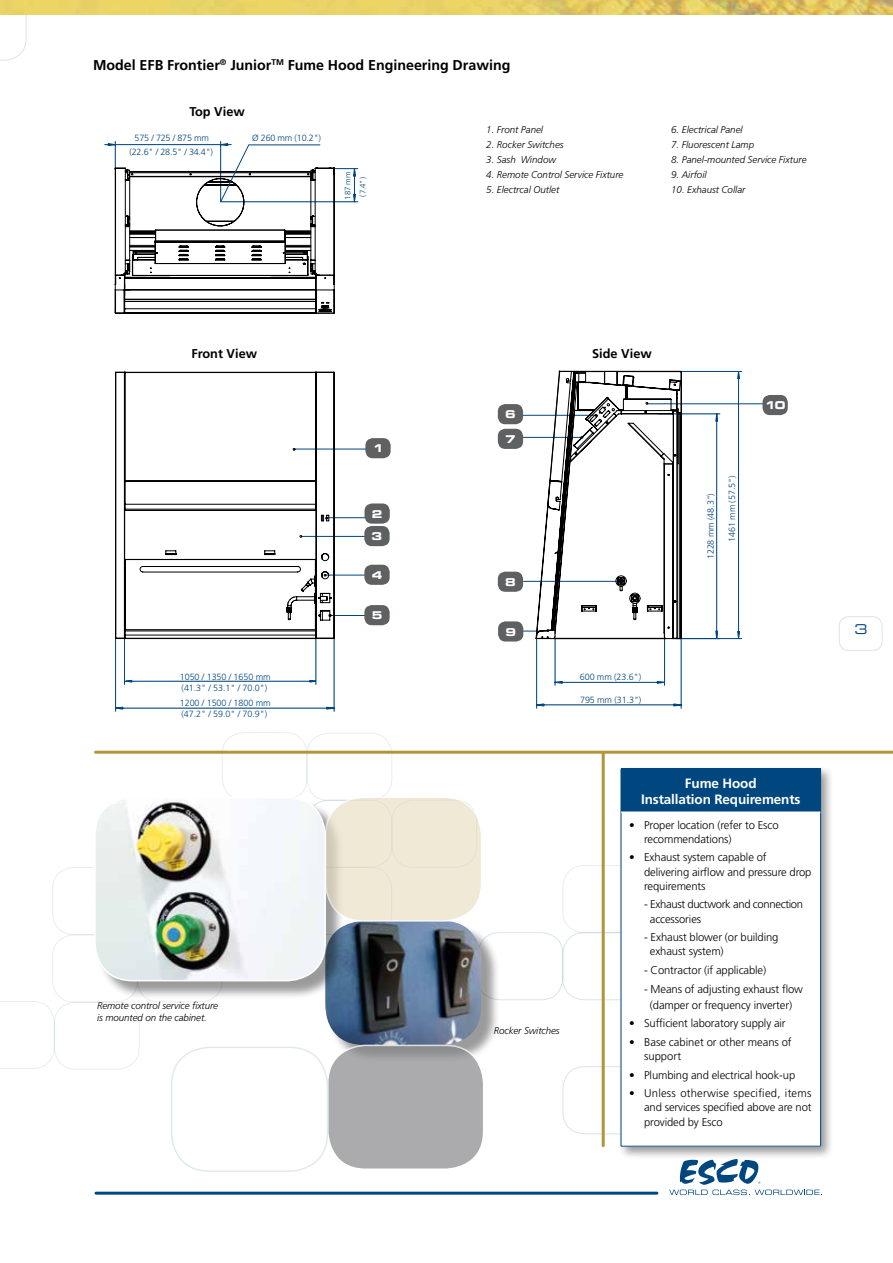
<style>
.page{position:relative;width:893px;height:1263px;background:#fff}
.page>*{position:absolute;margin:0;border:0;box-sizing:border-box;transform-origin:0 0}
.t1{font:700 14.25px "Frutiger LT Std";color:#000}
.t2{font:700 13.5px/15.8px "Frutiger LT Std";letter-spacing:-.01em;color:#fff;text-align:center}
.t3{font:13.5px "Eurostile LT Std Ex 2";color:#00467f}
.t4{font:700 12.75px "Frutiger LT Std";color:#000}
.t5{font:300 11.25px/14.2px "Frutiger LT Std";letter-spacing:-.01em;color:#000}
.t6{font:300 11.25px/14.2px "Frutiger LT Std";letter-spacing:-.03em;color:#000}
.t7{font:10.8px "Eurostile LT Std Bold Ex 2";color:#fff}
.t8{font:italic 300 9.75px/12px "Frutiger LT Std";color:#000}
.t9{font:300 9px "Frutiger LT Std";letter-spacing:-.01em;color:#00467f}
.t10{font:300 7.8px/15px "Frutiger LT Std";color:#00467f;text-align:center}
</style>
<div class="page">
<svg style="left:669px;top:1160px;width:153px;height:35px"></svg>
<hr style="left:96px;top:1192px;width:561px;height:3px;background:#00467f">
<hr style="left:647px;top:404px;width:116px;height:1px;background:#00467f">
<div style="left:762px;top:395px;width:26px;height:20px;background:#5f6062;border-radius:8px"></div>
<div style="left:498px;top:404px;width:25px;height:20px;background:#5f6062;border-radius:8px"></div>
<div style="left:498px;top:429px;width:25px;height:20px;background:#5f6062;border-radius:8px"></div>
<div style="left:498px;top:572px;width:25px;height:20px;background:#5f6062;border-radius:8px"></div>
<div style="left:498px;top:621px;width:25px;height:20px;background:#5f6062;border-radius:8px"></div>
<svg style="left:521px;top:371px;width:221px;height:338px"></svg>
<hr style="left:327px;top:517px;width:42px;height:1px;background:#00467f">
<hr style="left:294px;top:449px;width:74px;height:1px;background:#00467f">
<hr style="left:302px;top:536px;width:66px;height:1px;background:#00467f">
<hr style="left:325px;top:575px;width:41px;height:1px;background:#00467f">
<hr style="left:330px;top:615px;width:36px;height:1px;background:#00467f">
<div style="left:365px;top:438px;width:26px;height:20px;background:#5f6062;border-radius:8px"></div>
<div style="left:364px;top:526px;width:26px;height:20px;background:#5f6062;border-radius:8px"></div>
<div style="left:364px;top:565px;width:26px;height:20px;background:#5f6062;border-radius:8px"></div>
<div style="left:364px;top:605px;width:26px;height:20px;background:#5f6062;border-radius:8px"></div>
<svg style="left:115px;top:372px;width:220px;height:340px"></svg>
<div style="left:365px;top:503px;width:25px;height:21px;background:#5f6062;border-radius:8px"></div>
<div style="left:54px;top:1002px;width:86px;height:67px;border:1px solid #00467f;border-radius:22px"></div>
<svg style="left:0;top:1001px;width:55px;height:68px"></svg>
<div style="left:52px;top:867px;width:86px;height:68px;border:1px solid #00467f;border-radius:22px"></div>
<div style="left:52px;top:934px;width:86px;height:68px;border:1px solid #00467f;border-radius:22px"></div>
<div style="left:222px;top:732px;width:85px;height:68px;border:1px solid #00467f;border-radius:22px"></div>
<div style="left:307px;top:733px;width:85px;height:68px;border:1px solid #00467f;border-radius:22px"></div>
<div style="left:563px;top:1066px;width:85px;height:68px;border:1px solid #00467f;border-radius:22px"></div>
<div style="left:478px;top:932px;width:85px;height:68px;border:1px solid #00467f;border-radius:22px"></div>
<div style="left:562px;top:865px;width:86px;height:68px;border:1px solid #00467f;border-radius:22px"></div>
<div style="left:562px;top:932px;width:86px;height:68px;border:1px solid #00467f;border-radius:22px"></div>
<div style="left:327px;top:923px;width:173px;height:140px;background:#000;opacity:.4"></div>
<img style="left:325px;top:921px;width:156px;height:124px">
<div style="left:328px;top:1045px;width:156px;height:124px;background:#ababae;border-radius:38px"></div>
<div style="left:327px;top:1045px;width:157px;height:125px;border:2px solid #fff;border-radius:38px"></div>
<div style="left:96px;top:799px;width:249px;height:201px;background:#000;opacity:.4"></div>
<img style="left:96px;top:798px;width:229px;height:183px">
<div style="left:94px;top:797px;width:232px;height:184px;border:2px solid #fff;border-radius:38px"></div>
<div style="left:326px;top:797px;width:155px;height:124px;background:#efe9d6;border-radius:38px"></div>
<div style="left:325px;top:796px;width:157px;height:126px;border:2px solid #fff;border-radius:38px"></div>
<svg style="left:104px;top:141px;width:254px;height:172px"></svg>
<div style="left:618px;top:766px;width:216px;height:394px;background:#000;opacity:.4"></div>
<div style="left:621px;top:769px;width:200px;height:44px;background:#00467f"></div>
<div style="left:621px;top:813px;width:200px;height:333px;background:#fff"></div>
<hr style="left:621px;top:768px;width:200px;height:1px;background:#00467f">
<hr style="left:621px;top:811px;width:199px;height:3px;background:#fff">
<hr style="left:621px;top:813px;width:1px;height:333px;background:#00467f">
<hr style="left:820px;top:813px;width:1px;height:333px;background:#00467f">
<hr style="left:621px;top:1146px;width:200px;height:1px;background:#00467f">
<hr style="left:95px;top:751px;width:798px;height:3px;background:#b1953a">
<hr style="left:602px;top:753px;width:3px;height:393px;background:#b1953a">
<div style="left:171px;top:1046px;width:157px;height:126px;border:2px solid #b1ccc1;border-radius:38px"></div>
<svg style="left:0;top:15px;width:27px;height:46px"></svg>
<img style="left:0;top:0;width:893px;height:15px">
<div style="left:839px;top:616px;width:43px;height:35px;border:1px solid #9dafce;border-radius:10px"></div>
<p class="t1" style="left:93px;top:57px;width:419px">Model EFB Frontier<sup>®</sup> Junior<sup>TM</sup> Fume Hood Engineering Drawing</p>
<p class="t4" style="left:189px;top:104px;width:57px">Top View</p>
<p class="t9" style="left:135px;top:133px;width:76px">575 / 725 / 875 mm</p>
<p class="t9" style="left:252px;top:133px;width:70px">Ø 260 mm (10.2")</p>
<p class="t9" style="left:130px;top:146px;width:85px">(22.6" / 28.5" / 34.4")</p>
<p class="t10" style="left:341px;top:200px;width:30px;rotate:-90deg">187 mm (7.4")</p>
<p class="t8" style="left:486px;top:124px;width:58px">1. Front Panel</p>
<p class="t8" style="left:486px;top:139px;width:79px">2. Rocker Switches</p>
<p class="t8" style="left:486px;top:154px;width:71px">3. Sash Window</p>
<p class="t8" style="left:486px;top:169px;width:139px">4. Remote Control Service Fixture</p>
<p class="t8" style="left:486px;top:184px;width:75px">5. Electrcal Outlet</p>
<p class="t8" style="left:671px;top:124px;width:73px">6. Electrical Panel</p>
<p class="t8" style="left:671px;top:139px;width:84px">7. Fluorescent Lamp</p>
<p class="t8" style="left:671px;top:154px;width:137px">8. Panel-mounted Service Fixture</p>
<p class="t8" style="left:671px;top:169px;width:37px">9. Airfoil</p>
<p class="t8" style="left:671px;top:184px;width:76px">10. Exhaust Collar</p>
<p class="t4" style="left:191px;top:346px;width:67px">Front View</p>
<p class="t9" style="left:180px;top:671px;width:92px">1050 / 1350 / 1650 mm</p>
<p class="t9" style="left:180px;top:698px;width:92px">1200 / 1500 / 1800 mm</p>
<p class="t9" style="left:182px;top:683px;width:87px">(41.3" / 53.1" / 70.0")</p>
<p class="t9" style="left:182px;top:709px;width:87px">(47.2" / 59.0" / 70.9")</p>
<p class="t7" style="left:373px;top:441px;width:12px">1</p>
<p class="t7" style="left:372px;top:506px;width:12px">2</p>
<p class="t7" style="left:372px;top:529px;width:12px">3</p>
<p class="t7" style="left:372px;top:568px;width:12px">4</p>
<p class="t7" style="left:372px;top:608px;width:12px">5</p>
<p class="t8" style="left:97px;top:999px;width:122px">Remote control service fixture is mounted on the cabinet.</p>
<p class="t7" style="left:505px;top:407px;width:12px">6</p>
<p class="t7" style="left:505px;top:432px;width:12px">7</p>
<p class="t7" style="left:505px;top:574px;width:12px">8</p>
<p class="t7" style="left:505px;top:624px;width:12px">9</p>
<p class="t4" style="left:592px;top:346px;width:61px">Side View</p>
<p class="t9" style="left:580px;top:672px;width:63px">600 mm (23.6")</p>
<p class="t9" style="left:580px;top:695px;width:63px">795 mm (31.3")</p>
<p class="t9" style="left:705px;top:559px;width:68px;rotate:-90deg">1228 mm (48.3")</p>
<p class="t9" style="left:727px;top:542px;width:68px;rotate:-90deg">1461 mm (57.5")</p>
<p class="t7" style="left:765px;top:398px;width:22px">10</p>
<p class="t8" style="left:494px;top:1025px;width:67px">Rocker Switches</p>
<p class="t2" style="left:641px;top:776px;width:161px">Fume Hood<br>Installation Requirements</p>
<p class="t5" style="left:644px;top:818px;width:136px;text-indent:-15px">• Proper location (refer to Esco recommendations)</p>
<p class="t5" style="left:644px;top:850px;width:169px;text-indent:-15px">• Exhaust system capable of delivering airflow and pressure drop requirements</p>
<p class="t6" style="left:650px;top:898px;width:155px;text-indent:-6px">- Exhaust ductwork and connection accessories</p>
<p class="t5" style="left:650px;top:930px;width:130px;text-indent:-6px">- Exhaust blower (or building exhaust system)</p>
<p class="t5" style="left:644px;top:963px;width:124px">- Contractor (if applicable)</p>
<p class="t5" style="left:644px;top:980px;width:160px;line-height:16.4px;text-align:center">- Means of adjusting exhaust flow (damper or frequency inverter)</p>
<p class="t5" style="left:629px;top:1016px;width:158px">• Sufficient laboratory supply air</p>
<p class="t5" style="left:644px;top:1035px;width:149px;text-indent:-15px">• Base cabinet or other means of support</p>
<p class="t5" style="left:629px;top:1068px;width:168px">• Plumbing and electrical hook-up</p>
<p class="t5" style="left:644px;top:1086px;width:169px;text-align:justify;text-indent:-15px">• Unless otherwise specified, items and services specified above are not provided by Esco</p>
<p class="t3" style="left:854px;top:620px;width:15px">3</p>
</div>
